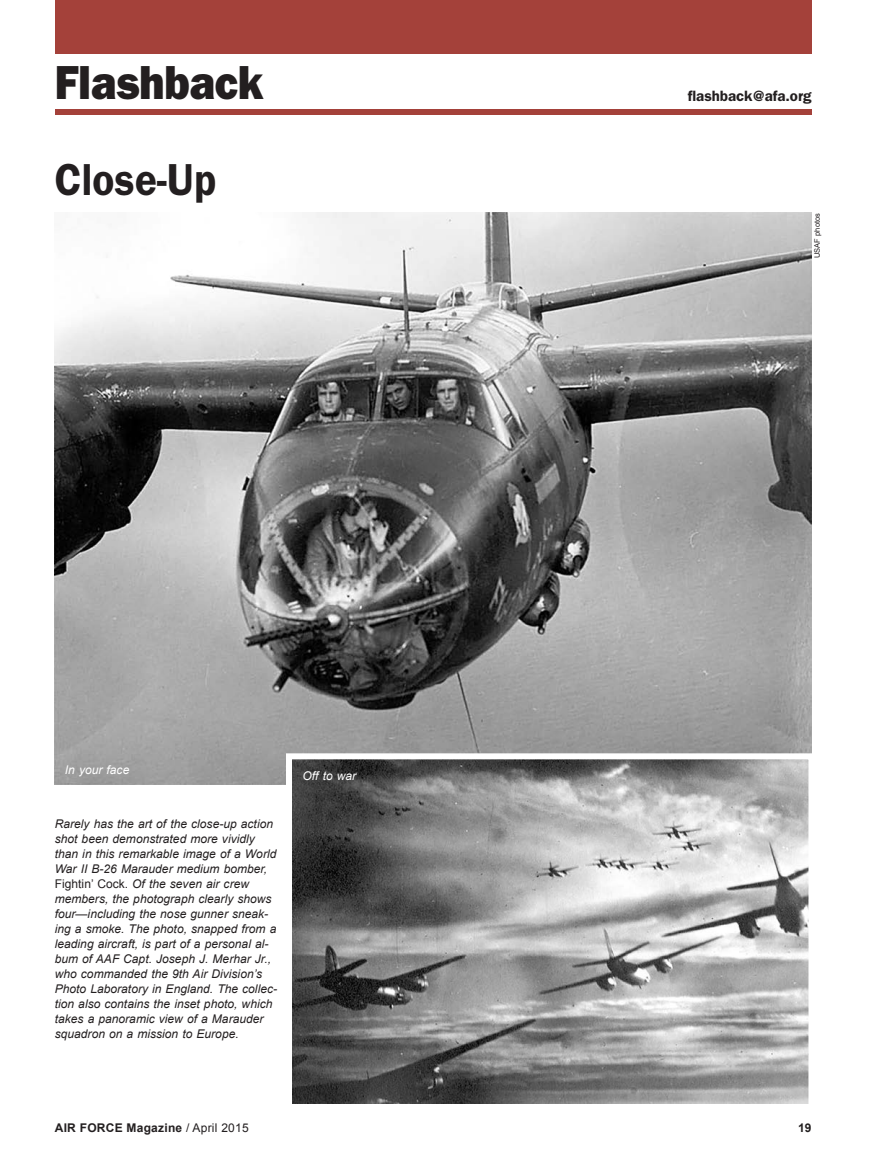
<style>
.page{position:relative;width:879px;height:1175px;background:#fff}
.page>*{position:absolute;margin:0;border:0;box-sizing:border-box;transform-origin:0 0}
.t1{font:800 48px "Franklin Gothic";color:#231f20;scale:.9 1}
.t2{font:600 45px "Franklin Gothic";letter-spacing:.005em;color:#231f20;scale:.9 1}
.t3{font:600 15px "Franklin Gothic";color:#231f20}
.t4{font:italic 12px/15px "Arial";letter-spacing:.005em;color:#231f20}
.t5{font:700 12px "Arial";color:#231f20}
.t6{font:italic 12px "Arial";letter-spacing:.005em;color:#fff}
.t7{font:7.5px "Arial";letter-spacing:.005em;color:#231f20}
.s1{font-style:normal}
.s2{font-weight:400}
</style>
<div class="page">
<div style="left:55px;top:0;width:756px;height:53px;background:#a4413a"></div>
<div style="left:55px;top:110px;width:756px;height:5px;background:#a4413a"></div>
<img style="left:55px;top:213px;width:756px;height:571px">
<img style="left:293px;top:760px;width:514px;height:343px">
<div style="left:286px;top:753px;width:528px;height:367px;border:6px solid #fff"></div>
<h1 class="t1" style="left:55px;top:55px;width:233px">Flashback</h1>
<h2 class="t2" style="left:55px;top:153px;width:181px">Close-Up</h2>
<p class="t6" style="left:65px;top:763px;width:66px">In your face</p>
<p class="t6" style="left:302px;top:769px;width:55px">Off to war</p>
<p class="t4" style="left:55px;top:816px;width:224px">Rarely has the art of the close-up action shot been demonstrated more vividly than in this remarkable image of a World War II B-26 Marauder medium bomber, <span class="s1">Fightin’ Cock.</span> Of the seven air crew members, the photograph clearly shows four—including the nose gunner sneak&shy;ing a smoke. The photo, snapped from a leading aircraft, is part of a personal al&shy;bum of AAF Capt. Joseph J. Merhar Jr., who commanded the 9th Air Division’s Photo Laboratory in England. The collec&shy;tion also contains the inset photo, which takes a panoramic view of a Marauder squadron on a mission to Europe.</p>
<p class="t3" style="left:687px;top:87px;width:125px">flashback@afa.org</p>
<p class="t7" style="left:812px;top:258px;width:47px;rotate:-90deg">USAF photos</p>
<p class="t5" style="left:55px;top:1120px;width:195px">AIR FORCE Magazine <span class="s2">/ April 201 5</span></p>
<p class="t5" style="left:797px;top:1120px;width:15px">19</p>
</div>
